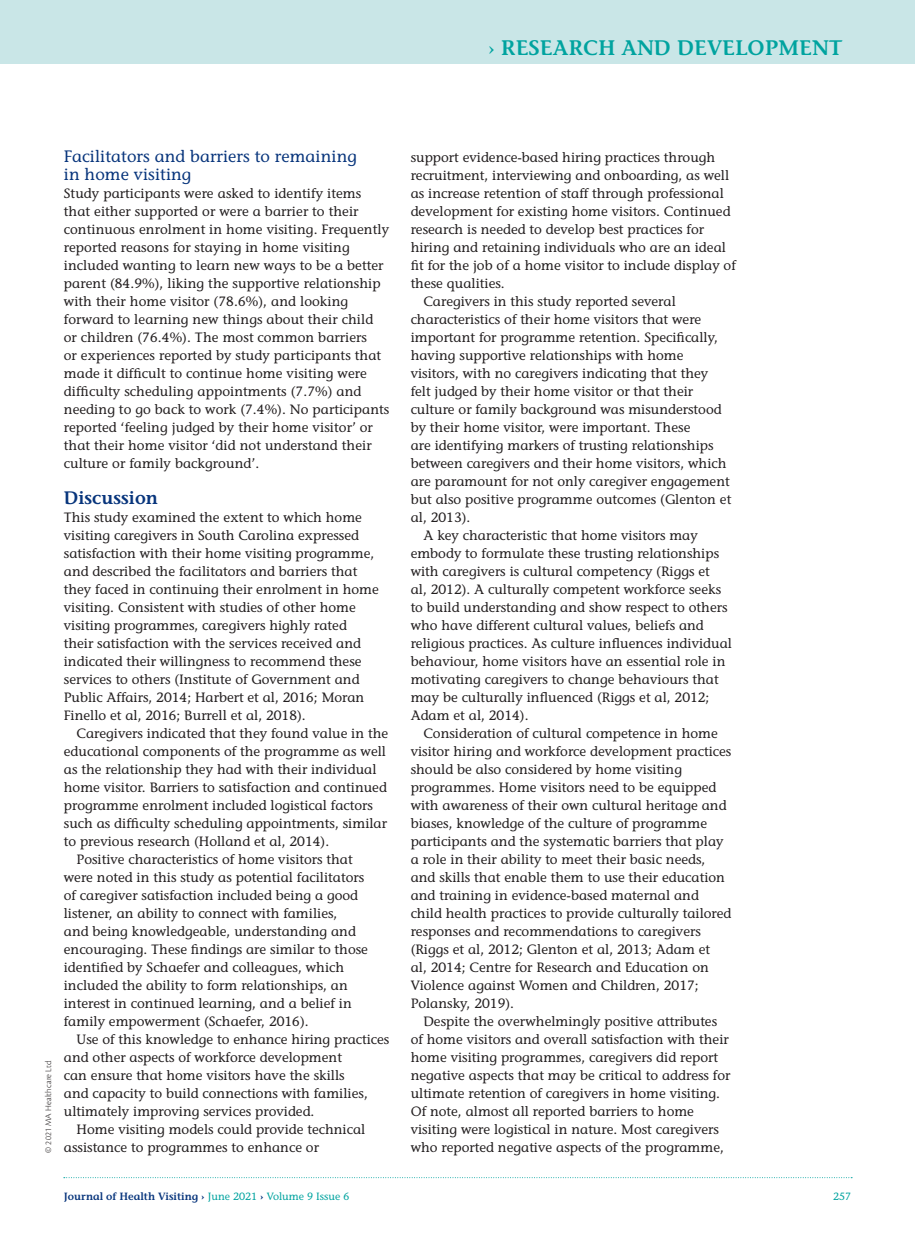
<style>
.page{position:relative;width:915px;height:1242px;background:#fff}
.page>*{position:absolute;margin:0;border:0;box-sizing:border-box;transform-origin:0 0}
.t1{font:600 21px "Stone Informal Std";color:#00a39f}
.JHV_Subhead_A{font:600 18px "Stone Informal Std";color:#08357c}
.JHV_Subhead_B{font:500 16.5px/18px "Stone Informal Std";letter-spacing:.005em;color:#08357c}
.JHV_body_text_indent{font:500 13.5px/18px "Stone Informal Std";color:#231f20}
.JHV_body_text_no_ind{font:500 13.5px/18px "Stone Informal Std";letter-spacing:.005em;color:#231f20}
.t2{font:600 10.5px "Stone Informal Std";color:#08357c}
.t3{font:500 10.5px "Stone Informal Std";color:#00a39f}
.t4{font:300 9px "Cronos Pro";letter-spacing:.01em;color:#231f20}
.s1{font-weight:700}
.s2{font-weight:500;color:#00a39f}
</style>
<div class="page">
<div style="left:0;top:0;width:914px;height:63px;background:#c9e6e7"></div>
<svg style="left:64px;top:1177px;width:787px;height:1px"></svg>
<h1 class="t1" style="left:489px;top:35px;width:355px">› RESEARCH AND DEVELOPMENT</h1>
<p class="t4" style="left:43px;top:1152px;width:93px;rotate:-90deg">© 2021 MA Healthcare Ltd</p>
<p class="JHV_Subhead_B" style="left:64px;top:147px;width:294px">Facilitators and barriers to remaining in home visiting</p>
<p class="JHV_body_text_no_ind" style="left:64px;top:184px;width:327px">Study participants were asked to identify items that either supported or were a barrier to their continuous enrolment in home visiting. Frequently reported reasons for staying in home visiting included wanting to learn new ways to be a better parent (84.9%), liking the supportive relationship with their home visitor (78.6%), and looking forward to learning new things about their child or children (76.4%). The most common barriers<br>or experiences reported by study participants that made it difficult to continue home visiting were difficulty scheduling appointments (7.7%) and needing to go back to work (7.4%). No participants reported ‘feeling judged by their home visitor’ or that their home visitor ‘did not understand their culture or family background’.</p>
<p class="JHV_Subhead_A" style="left:64px;top:487px;width:96px">Discussion</p>
<p class="JHV_body_text_no_ind" style="left:64px;top:508px;width:316px">This study examined the extent to which home visiting caregivers in South Carolina expressed satisfaction with their home visiting programme, and described the facilitators and barriers that they faced in continuing their enrolment in home visiting. Consistent with studies of other home visiting programmes, caregivers highly rated their satisfaction with the services received and indicated their willingness to recommend these services to others (Institute of Government and Public Affairs, 2014; Harbert et al, 2016; Moran Finello et al, 2016; Burrell et al, 2018).</p>
<p class="JHV_body_text_indent" style="left:64px;top:724px;width:326px;text-indent:13px">Caregivers indicated that they found value in the educational components of the programme as well as the relationship they had with their individual home visitor. Barriers to satisfaction and continued programme enrolment included logistical factors such as difficulty scheduling appointments, similar to previous research (Holland et al, 2014).</p>
<p class="JHV_body_text_indent" style="left:64px;top:850px;width:305px;text-indent:13px">Positive characteristics of home visitors that were noted in this study as potential facilitators of caregiver satisfaction included being a good listener, an ability to connect with families,<br>and being knowledgeable, understanding and encouraging. These findings are similar to those identified by Schaefer and colleagues, which included the ability to form relationships, an interest in continued learning, and a belief in family empowerment (Schaefer, 2016).</p>
<p class="JHV_body_text_indent" style="left:64px;top:1030px;width:327px;text-indent:13px">Use of this knowledge to enhance hiring practices and other aspects of workforce development<br>can ensure that home visitors have the skills<br>and capacity to build connections with families, ultimately improving services provided.</p>
<p class="JHV_body_text_indent" style="left:64px;top:1120px;width:303px;text-indent:13px">Home visiting models could provide technical assistance to programmes to enhance or</p>
<p class="JHV_body_text_indent" style="left:410px;top:148px;width:326px">support evidence-based hiring practices through recruitment, interviewing and onboarding, as well as increase retention of staff through professional development for existing home visitors. Continued research is needed to develop best practices for hiring and retaining individuals who are an ideal fit for the job of a home visitor to include display of these qualities.</p>
<p class="JHV_body_text_indent" style="left:410px;top:292px;width:322px;text-indent:13px">Caregivers in this study reported several characteristics of their home visitors that were important for programme retention. Specifically, having supportive relationships with home visitors, with no caregivers indicating that they felt judged by their home visitor or that their culture or family background was misunderstood by their home visitor, were important. These<br>are identifying markers of trusting relationships between caregivers and their home visitors, which are paramount for not only caregiver engagement but also positive programme outcomes (Glenton et al, 2013).</p>
<p class="JHV_body_text_indent" style="left:410px;top:526px;width:323px;text-indent:13px">A key characteristic that home visitors may embody to formulate these trusting relationships with caregivers is cultural competency (Riggs et<br>al, 2012). A culturally competent workforce seeks to build understanding and show respect to others who have different cultural values, beliefs and religious practices. As culture influences individual behaviour, home visitors have an essential role in motivating caregivers to change behaviours that may be culturally influenced (Riggs et al, 2012; Adam et al, 2014).</p>
<p class="JHV_body_text_indent" style="left:410px;top:724px;width:322px;text-indent:13px">Consideration of cultural competence in home visitor hiring and workforce development practices should be also considered by home visiting programmes. Home visitors need to be equipped with awareness of their own cultural heritage and biases, knowledge of the culture of programme participants and the systematic barriers that play a role in their ability to meet their basic needs, and skills that enable them to use their education and training in evidence-based maternal and child health practices to provide culturally tailored responses and recommendations to caregivers (Riggs et al, 2012; Glenton et al, 2013; Adam et<br>al, 2014; Centre for Research and Education on Violence against Women and Children, 2017; Polansky, 2019).</p>
<p class="JHV_body_text_indent" style="left:410px;top:1012px;width:321px;text-indent:13px">Despite the overwhelmingly positive attributes of home visitors and overall satisfaction with their home visiting programmes, caregivers did report negative aspects that may be critical to address for ultimate retention of caregivers in home visiting.<br>Of note, almost all reported barriers to home visiting were logistical in nature. Most caregivers who reported negative aspects of the programme,</p>
<p class="t2" style="left:64px;top:1189px;width:287px">Journal of Health Visiting <span class="s1">›</span> <span class="s2">June 2021</span> <span class="s1">›</span> <span class="s2">Volume 9 Issue 6</span></p>
<p class="t3" style="left:832px;top:1189px;width:20px">257</p>
</div>
